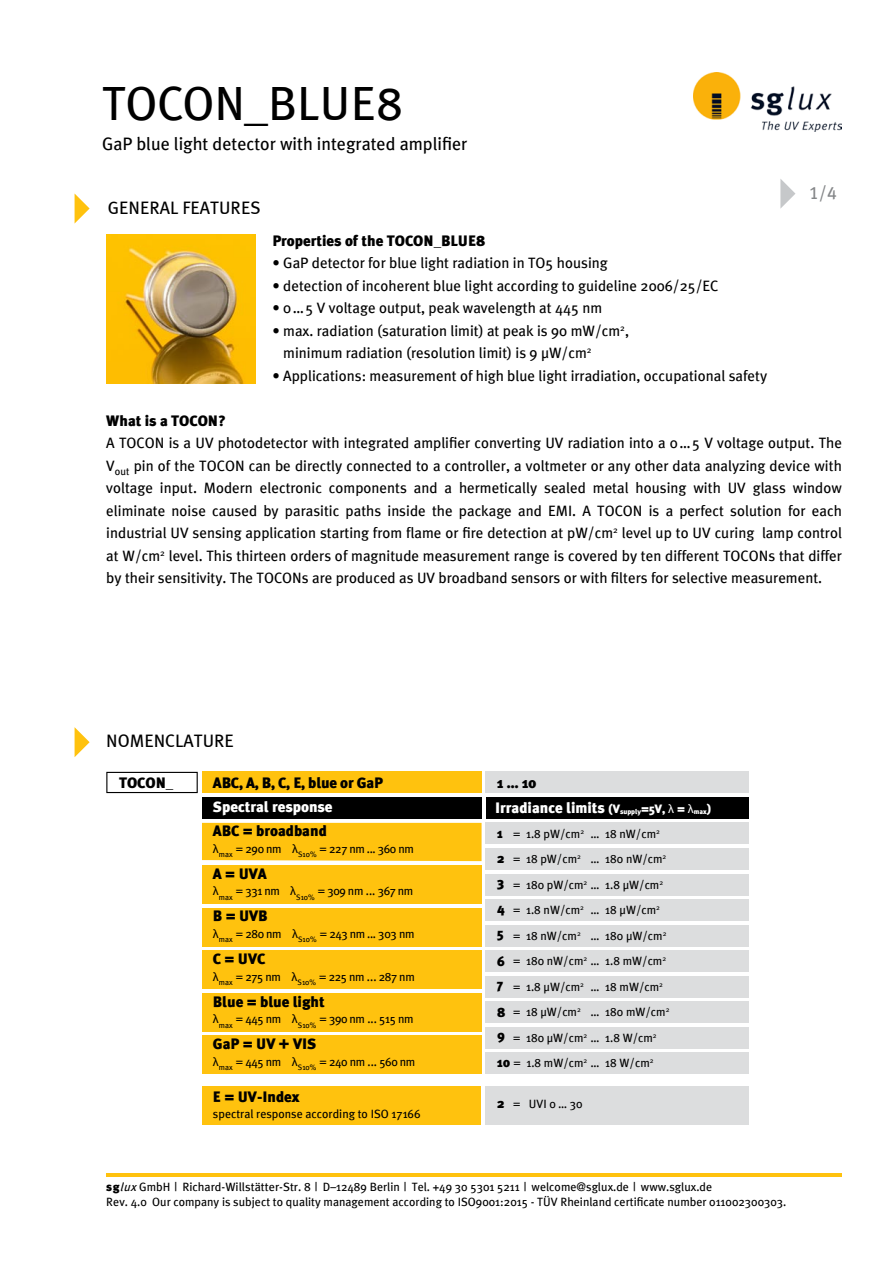
<style>
.page{position:relative;width:893px;height:1263px;background:#fff}
.page>*{position:absolute;margin:0;border:0;box-sizing:border-box;transform-origin:0 0}
.t1{font:48px "Meta Plus";letter-spacing:-.01em;color:#000}
.t2{font:18px "Meta Plus";color:#000}
.t3{font:18px "Meta Plus Book Caps";color:#000}
.t4{font:18px "Meta Plus Book Caps";color:#848688}
.t5{font:15px/22.5px "Meta Plus";color:#000}
.t6{font:900 15px "Meta Plus";color:#000}
.t7{font:900 15px "Meta Plus";color:#fff}
.t8{font:12px/15px "Meta Plus";color:#000}
.t9{font:12px "Meta Plus";letter-spacing:-.03em;color:#000}
.s1{font-weight:900}
.s2{font-family:"Meta Plus Book Caps"}
.s3{font-size:12px}
.s4{font-size:7.05px}
.s5{font-family:"Microsoft Sans Serif";font-weight:400;font-size:12px}
.s6{font-family:"Microsoft Sans Serif"}
.s7{font-weight:900;font-size:13.5px}
.s8{font-style:italic}
</style>
<div class="page">
<div style="left:106px;top:772px;width:92px;height:21px;border:1px solid #000"></div>
<svg style="left:75px;top:194px;width:15px;height:29px"></svg>
<img style="left:107px;top:234px;width:148px;height:149px">
<svg style="left:780px;top:179px;width:15px;height:30px"></svg>
<svg style="left:75px;top:727px;width:15px;height:30px"></svg>
<div style="left:202px;top:772px;width:279px;height:21px;background:#ffc20e"></div>
<div style="left:486px;top:772px;width:263px;height:21px;background:#dcddde"></div>
<svg style="left:202px;top:797px;width:546px;height:64px;background:#8a7128"></svg>
<div style="left:202px;top:865px;width:279px;height:39px;background:#ffc20e"></div>
<div style="left:202px;top:908px;width:279px;height:38px;background:#ffc20e"></div>
<div style="left:202px;top:950px;width:279px;height:39px;background:#ffc20e"></div>
<div style="left:202px;top:993px;width:279px;height:38px;background:#ffc20e"></div>
<div style="left:202px;top:1086px;width:279px;height:39px;background:#ffc20e"></div>
<div style="left:486px;top:823px;width:263px;height:21px;background:#dcddde"></div>
<div style="left:486px;top:848px;width:263px;height:22px;background:#dcddde"></div>
<div style="left:486px;top:874px;width:263px;height:21px;background:#dcddde"></div>
<div style="left:486px;top:899px;width:263px;height:22px;background:#dcddde"></div>
<div style="left:486px;top:925px;width:263px;height:21px;background:#dcddde"></div>
<div style="left:486px;top:950px;width:263px;height:22px;background:#dcddde"></div>
<div style="left:486px;top:976px;width:263px;height:21px;background:#dcddde"></div>
<div style="left:486px;top:1001px;width:263px;height:22px;background:#dcddde"></div>
<div style="left:486px;top:1027px;width:263px;height:21px;background:#dcddde"></div>
<div style="left:486px;top:1052px;width:263px;height:22px;background:#dcddde"></div>
<div style="left:486px;top:1086px;width:263px;height:39px;background:#dcddde"></div>
<div style="left:202px;top:1035px;width:279px;height:39px;background:#ffc20e"></div>
<hr style="left:106px;top:1173px;width:736px;height:3px;background:#ffc20e">
<img style="left:693px;top:72px;width:149px;height:59px">
<h1 class="t1" style="left:102px;top:76px;width:302px">TOCON<span class="s1">_</span><span class="s2">BLUE8</span></h1>
<p class="t2" style="left:102px;top:134px;width:367px">GaP blue light detector with integrated amplifier</p>
<p class="t3" style="left:108px;top:197px;width:154px">GENERAL FEATU RES</p>
<p class="t6" style="left:272px;top:232px;width:214px">Properties of the TOCON_BLUE8</p>
<p class="t5" style="left:272px;top:252px;width:337px">• GaP detector for blue light radiation in TO5 housing</p>
<p class="t5" style="left:272px;top:274px;width:448px">• detection of incoherent blue light according to guideline 2006/25/EC</p>
<p class="t5" style="left:272px;top:297px;width:331px">• 0…5 V voltage output, peak wavelength at 445 nm</p>
<p class="t5" style="left:283px;top:319px;width:347px;text-indent:-11px">• max. radiation (saturation limit) at peak is 90 mW/cm<sup>2</sup>, minimum radiation (resolution limit) is 9 µW/cm<sup>2</sup></p>
<p class="t5" style="left:272px;top:364px;width:496px">• Applications: measurement of high blue light irradiation, occupational safety</p>
<p class="t4" style="left:809px;top:182px;width:29px">1/4</p>
<p class="t6" style="left:106px;top:412px;width:121px">What is a TOCON?</p>
<p class="t5" style="left:106px;top:432px;width:737px;text-align:justify">A TOCON is a UV photodetector with integrated amplifier converting UV radiation into a 0…5 V voltage output. The V<sub>out</sub> pin of the TOCON can be directly connected to a controller, a voltmeter or any other data analyzing device with voltage input. Modern electronic components and a hermetically sealed metal housing with UV glass window eliminate noise caused by parasitic paths inside the package and EMI. A TOCON is a perfect solution for each industrial UV sensing application starting from flame or fire detection at pW/cm<sup>2</sup> level up to UV curing lamp control at W/cm<sup>2</sup> level. This thirteen orders of magnitude measurement range is covered by ten different TOCONs that differ by their sensitivity. The TOCONs are produced as UV broadband sensors or with filters for selective measurement.</p>
<p class="t3" style="left:106px;top:731px;width:129px">NOMENCLATU RE</p>
<p class="t6" style="left:119px;top:774px;width:56px">TOCON_</p>
<p class="t6" style="left:213px;top:774px;width:171px">ABC, A, B, C, E, blue or GaP</p>
<p class="t6" style="left:497px;top:774px;width:41px">1 … 10</p>
<p class="t7" style="left:213px;top:798px;width:121px">Spectral response</p>
<p class="t7" style="left:495px;top:799px;width:217px">Irradiance limits <span class="s3">(V</span><span class="s4">supply</span><span class="s3">=5V,</span> <span class="s5">λ</span> <span class="s3">=</span> <span class="s5">λ</span><span class="s4">max</span><span class="s3">)</span></p>
<p class="t6" style="left:213px;top:822px;width:115px">ABC = broadband</p>
<p class="t9" style="left:213px;top:842px;width:202px"><span class="s6">λ</span><sub>max</sub> = 290 nm <span class="s6">λ</span><sub>S10%</sub> = 227 nm ... 360 nm</p>
<p class="t6" style="left:213px;top:865px;width:55px">A = UVA</p>
<p class="t9" style="left:213px;top:884px;width:202px"><span class="s6">λ</span><sub>max</sub> = 331 nm <span class="s6">λ</span><sub>S10%</sub> = 309 nm ... 367 nm</p>
<p class="t6" style="left:213px;top:907px;width:56px">B = UVB</p>
<p class="t9" style="left:213px;top:927px;width:203px"><span class="s6">λ</span><sub>max</sub> = 280 nm <span class="s6">λ</span><sub>S10%</sub> = 243 nm ... 303 nm</p>
<p class="t6" style="left:213px;top:950px;width:54px">C = UVC</p>
<p class="t9" style="left:213px;top:969px;width:203px"><span class="s6">λ</span><sub>max</sub> = 275 nm <span class="s6">λ</span><sub>S10%</sub> = 225 nm ... 287 nm</p>
<p class="t6" style="left:213px;top:992px;width:113px">Blue = blue light</p>
<p class="t9" style="left:213px;top:1012px;width:202px"><span class="s6">λ</span><sub>max</sub> = 445 nm <span class="s6">λ</span><sub>S10%</sub> = 390 nm ... 515 nm</p>
<p class="t6" style="left:213px;top:1035px;width:105px">GaP = UV + VIS</p>
<p class="t9" style="left:213px;top:1055px;width:204px"><span class="s6">λ</span><sub>max</sub> = 445 nm <span class="s6">λ</span><sub>S10%</sub> = 240 nm ... 560 nm</p>
<p class="t6" style="left:213px;top:1088px;width:88px">E = UV-Index</p>
<p class="t8" style="left:213px;top:1106px;width:209px">spectral response according to ISO 17166</p>
<p class="t8" style="left:497px;top:826px;width:164px"><span class="s7">1</span> = 1.8 pW/cm<sup>2</sup> … 18 nW/cm<sup>2</sup></p>
<p class="t8" style="left:497px;top:851px;width:171px"><span class="s7">2</span> = 18 pW/cm<sup>2</sup> … 180 nW/cm<sup>2</sup></p>
<p class="t8" style="left:497px;top:877px;width:167px"><span class="s7">3</span> = 180 pW/cm<sup>2</sup> … 1.8 µW/cm<sup>2</sup></p>
<p class="t8" style="left:497px;top:902px;width:164px"><span class="s7">4</span> = 1.8 nW/cm<sup>2</sup> … 18 µW/cm<sup>2</sup></p>
<p class="t8" style="left:497px;top:928px;width:171px"><span class="s7">5</span> = 18 nW/cm<sup>2</sup> … 180 µW/cm<sup>2</sup></p>
<p class="t8" style="left:497px;top:953px;width:170px"><span class="s7">6</span> = 180 nW/cm<sup>2</sup> … 1.8 mW/cm<sup>2</sup></p>
<p class="t8" style="left:497px;top:979px;width:167px"><span class="s7">7</span> = 1.8 µW/cm<sup>2</sup> … 18 mW/cm<sup>2</sup></p>
<p class="t8" style="left:497px;top:1004px;width:174px"><span class="s7">8</span> = 18 µW/cm<sup>2</sup> … 180 mW/cm<sup>2</sup></p>
<p class="t8" style="left:497px;top:1030px;width:161px"><span class="s7">9</span> = 180 µW/cm<sup>2</sup> … 1.8 W/cm<sup>2</sup></p>
<p class="t8" style="left:497px;top:1055px;width:158px"><span class="s7">10</span> = 1.8 mW/cm<sup>2</sup> … 18 W/cm<sup>2</sup></p>
<p class="t8" style="left:497px;top:1096px;width:87px"><span class="s7">2</span> = UVI 0 … 30</p>
<p class="t8" style="left:106px;top:1179px;width:682px"><span class="s1">sg</span><span class="s8">lux</span>GmbH | Richard-Willstätter-Str. 8 | D–12489 Berlin | Tel. +49 30 5301 5211 | welcome@sglux.de | www.sglux.de<br>Rev. 4.0 Our company is subject to quality management according to ISO9001:2015 - TÜV Rheinland certificate number 011002300303.</p>
</div>
